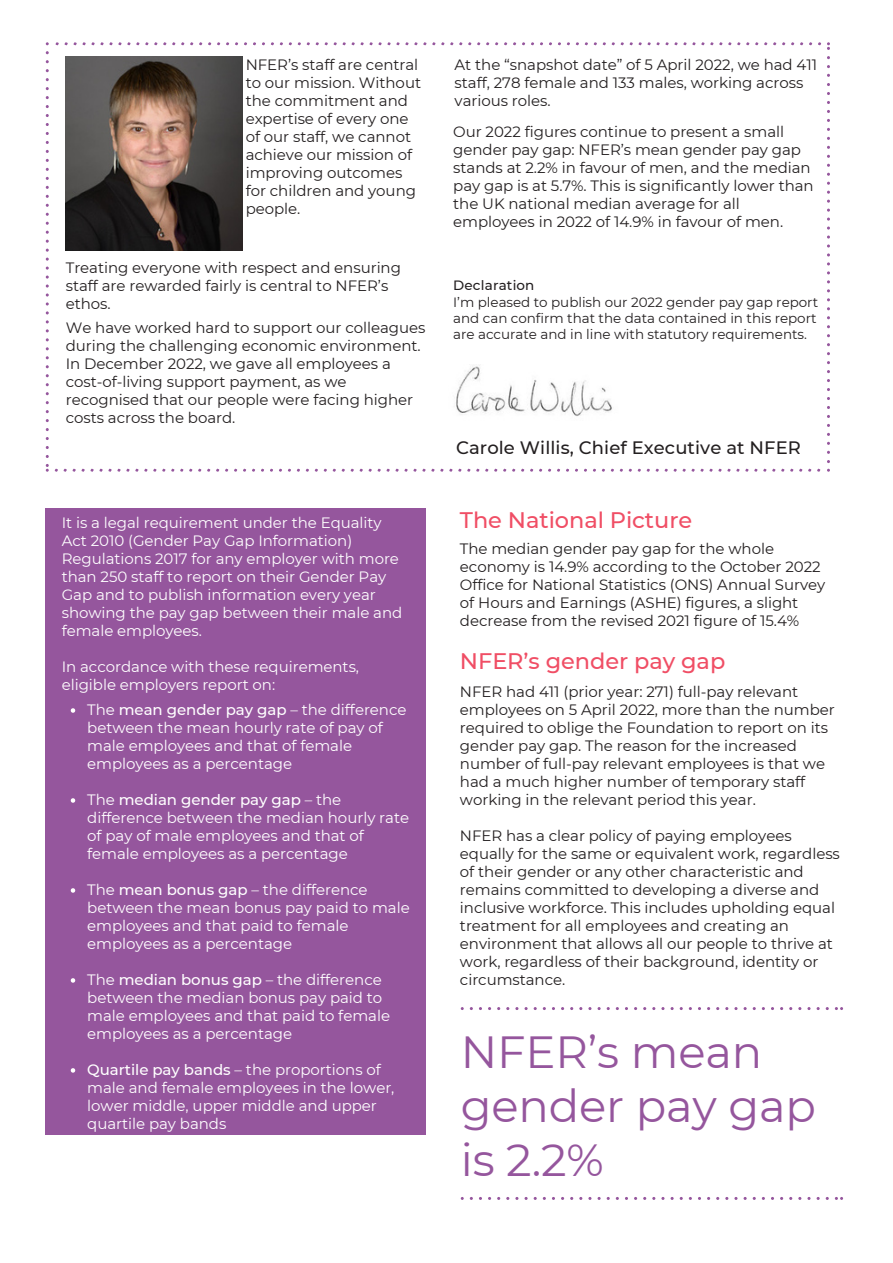
<style>
.page{position:relative;width:893px;height:1263px;background:#fff}
.page>*{position:absolute;margin:0;border:0;box-sizing:border-box;transform-origin:0 0}
.t1{font:45px/54px "Montserrat";letter-spacing:-.005em;color:#95569d}
.t2{font:500 22.5px "Montserrat";letter-spacing:-.005em;color:#f04e65}
.t3{font:500 18px "Montserrat";letter-spacing:.005em;color:#231f20}
.t4{font:15px/18px "Montserrat";letter-spacing:-.005em;color:#231f20}
.t5{font:15px/18px "Montserrat";letter-spacing:-.005em;color:#fff}
.t6{font:13.5px/15.8px "Montserrat";letter-spacing:-.005em;color:#231f20;text-align:justify}
.t7{font:500 13.5px "Montserrat";letter-spacing:.01em;color:#231f20}
.s1{font-weight:500}
</style>
<div class="page">
<div style="left:45px;top:508px;width:380px;height:626px;background:#95569d"></div>
<svg style="left:46px;top:42px;width:783px;height:429px"></svg>
<svg style="left:460px;top:1007px;width:383px;height:2px"></svg>
<svg style="left:460px;top:1197px;width:383px;height:2px"></svg>
<svg style="left:71px;top:708px;width:4px;height:4px"></svg>
<svg style="left:71px;top:798px;width:4px;height:4px"></svg>
<svg style="left:71px;top:888px;width:4px;height:4px"></svg>
<svg style="left:71px;top:978px;width:4px;height:4px"></svg>
<svg style="left:71px;top:1068px;width:4px;height:4px"></svg>
<img style="left:66px;top:57px;width:176px;height:194px">
<p class="t4" style="left:246px;top:56px;width:177px">NFER’s staff are central to our mission. Without the commitment and expertise of every one of our staff, we cannot achieve our mission of improving outcomes for children and young people.</p>
<p class="t4" style="left:66px;top:258px;width:337px">Treating everyone with respect and ensuring staff are rewarded fairly is central to NFER’s ethos.</p>
<p class="t4" style="left:66px;top:318px;width:361px">We have worked hard to support our colleagues during the challenging economic environment.<br>In December 2022, we gave all employees a cost-of-living support payment, as we recognised that our people were facing higher costs across the board.</p>
<p class="t5" style="left:62px;top:513px;width:342px">It is a legal requirement under the Equality Act 2010 (Gender Pay Gap Information)<br>Regulations 2017 for any employer with more than 250 staff to report on their Gender Pay Gap and to publish information every year showing the pay gap between their male and female employees.</p>
<p class="t5" style="left:62px;top:657px;width:299px">In accordance with these requirements, eligible employers report on:</p>
<p class="t5" style="left:87px;top:700px;width:321px">The <span class="s1">mean gender pay gap</span> – the difference between the mean hourly rate of pay of male employees and that of female employees as a percentage</p>
<p class="t5" style="left:87px;top:790px;width:323px">The <span class="s1">median gender pay gap</span> – the difference between the median hourly rate of pay of male employees and that of female employees as a percentage</p>
<p class="t5" style="left:87px;top:880px;width:324px">The <span class="s1">mean bonus gap</span> – the difference between the mean bonus pay paid to male employees and that paid to female employees as a percentage</p>
<p class="t5" style="left:87px;top:970px;width:304px">The <span class="s1">median bonus gap</span> – the difference between the median bonus pay paid to male employees and that paid to female employees as a percentage</p>
<p class="t5" style="left:87px;top:1060px;width:309px"><span class="s1">Quartile pay bands</span> – the proportions of male and female employees in the lower, lower middle, upper middle and upper quartile pay bands</p>
<p class="t4" style="left:454px;top:56px;width:364px">At the “snapshot date” of 5 April 2022, we had 411 staff, 278 female and 133 males, working across various roles.</p>
<p class="t4" style="left:453px;top:122px;width:362px">Our 2022 figures continue to present a small gender pay gap: NFER’s mean gender pay gap stands at 2.2% in favour of men, and the median pay gap is at 5.7%. This is significantly lower than the UK national median average for all employees in 2022 of 14.9% in favour of men.</p>
<p class="t7" style="left:453px;top:276px;width:83px">Declaration</p>
<p class="t6" style="left:453px;top:294px;width:366px">I’m pleased to publish our 2022 gender pay gap report and can confirm that the data contained in this report are accurate and in line with statutory requirements.</p>
<p class="t3" style="left:456px;top:436px;width:346px">Carole Willis, Chief Executive at NFER</p>
<h2 class="t2" style="left:460px;top:506px;width:234px">The National Picture</h2>
<p class="t4" style="left:460px;top:540px;width:367px">The median gender pay gap for the whole economy is 14.9% according to the October 2022<br>Office for National Statistics (ONS) Annual Survey of Hours and Earnings (ASHE) figures, a slight decrease from the revised 2021 figure of 15.4%</p>
<h2 class="t2" style="left:460px;top:646px;width:267px">NFER’s gender pay gap</h2>
<p class="t4" style="left:460px;top:682px;width:376px">NFER had 411 (prior year: 271) full-pay relevant employees on 5 April 2022, more than the number required to oblige the Foundation to report on its gender pay gap. The reason for the increased number of full-pay relevant employees is that we had a much higher number of temporary staff working in the relevant period this year.</p>
<p class="t4" style="left:460px;top:826px;width:381px">NFER has a clear policy of paying employees equally for the same or equivalent work, regardless of their gender or any other characteristic and remains committed to developing a diverse and inclusive workforce. This includes upholding equal treatment for all employees and creating an environment that allows all our people to thrive at work, regardless of their background, identity or circumstance.</p>
<h1 class="t1" style="left:460px;top:1024px;width:357px">NFER’s mean gender pay gap is 2.2%</h1>
</div>
